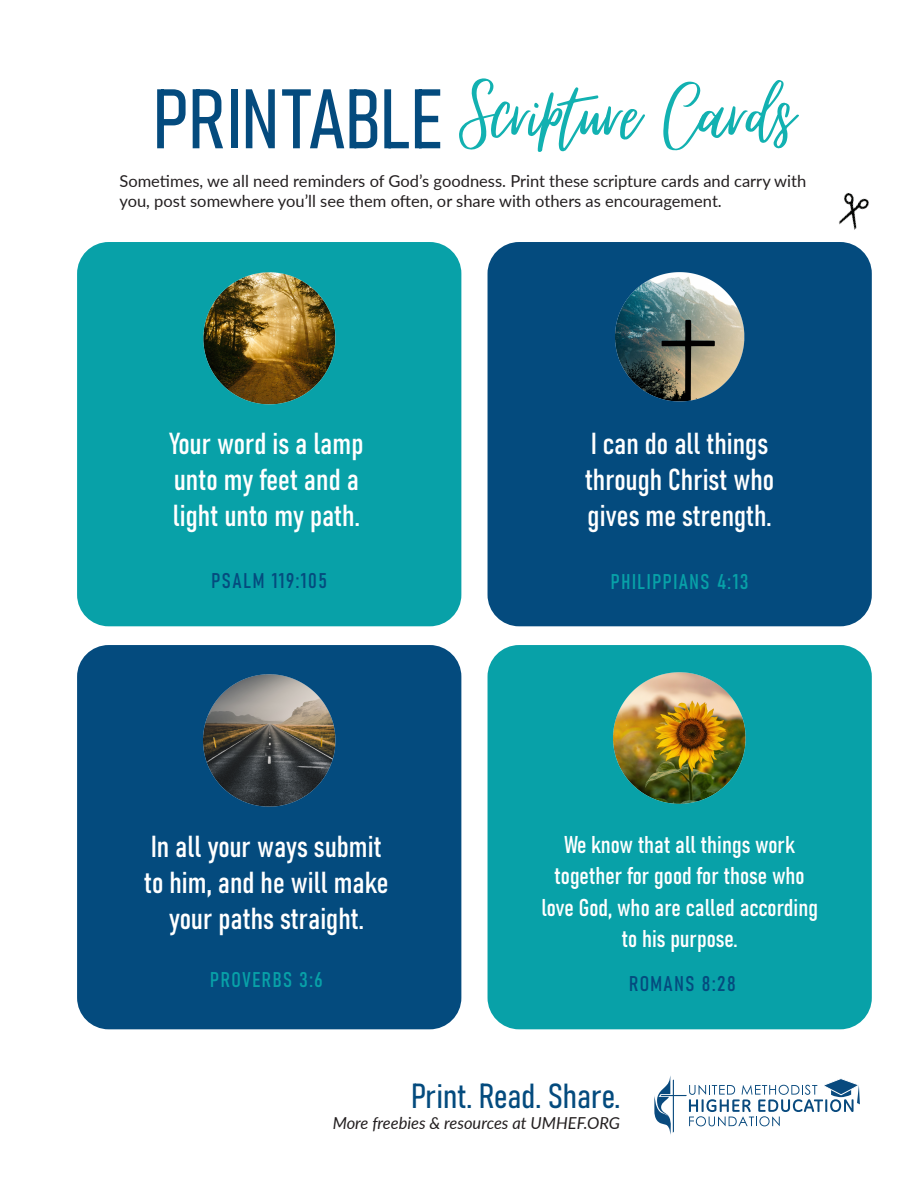
<style>
.page{position:relative;width:918px;height:1188px;background:#fff}
.page>*{position:absolute;margin:0;border:0;box-sizing:border-box;transform-origin:0 0}
.t1{font:108px "Virtual";color:#12b1b1}
.t2{font:34.35px "Bahnschrift";color:#044b7e}
.t3{font:30px/36px "Bahnschrift";color:#fff}
.t4{font:24px/31.5px "Bahnschrift";color:#fff;text-align:center}
.t5{font:21px "Bahnschrift";letter-spacing:.075em;color:#08a1a8}
.t6{font:21px "Bahnschrift";letter-spacing:.075em;color:#044b7e}
.t7{font:16.5px/19.5px "Lato";color:#231f20}
.t8{font:italic 16.5px "Lato";color:#231f20}
.s1{font-family:"Bahnschrift";font-size:83.1px;color:#044b7e}
</style>
<div class="page">
<div style="left:80px;top:245px;width:378px;height:378px;background:#08a1a8;border-radius:29px"></div>
<div style="left:77px;top:242px;width:384px;height:384px;border:6px solid #08a1a8;border-radius:29px"></div>
<div style="left:491px;top:245px;width:378px;height:378px;background:#044b7e;border-radius:29px"></div>
<div style="left:488px;top:242px;width:384px;height:384px;border:6px solid #044b7e;border-radius:29px"></div>
<div style="left:80px;top:648px;width:378px;height:378px;background:#044b7e;border-radius:29px"></div>
<div style="left:77px;top:645px;width:384px;height:384px;border:6px solid #044b7e;border-radius:29px"></div>
<div style="left:491px;top:648px;width:378px;height:378px;background:#08a1a8;border-radius:29px"></div>
<div style="left:488px;top:645px;width:384px;height:384px;border:6px solid #08a1a8;border-radius:29px"></div>
<svg style="left:654px;top:1076px;width:206px;height:59px"></svg>
<img style="left:203px;top:273px;width:132px;height:131px">
<img style="left:615px;top:273px;width:129px;height:128px">
<img style="left:203px;top:675px;width:132px;height:132px">
<img style="left:614px;top:672px;width:132px;height:132px">
<img style="left:839px;top:193px;width:30px;height:37px">
<h1 class="t1" style="left:153px;top:62px;width:644px"><span class="s1">PRINTABLE</span> Scripture Cards</h1>
<p class="t7" style="left:120px;top:171px;width:688px">Sometimes, we all need reminders of God’s goodness. Print these scripture cards and carry with you, post somewhere you’ll see them often, or share with others as encouragement.</p>
<h3 class="t3" style="left:169px;top:423px;width:196px">Your word is a lamp unto my feet and a light unto my path.</h3>
<p class="t6" style="left:211px;top:565px;width:117px">PSALM 119:105</p>
<h3 class="t3" style="left:144px;top:826px;width:246px;text-align:center">In all your ways submit to him, and he will make your paths straight.</h3>
<p class="t5" style="left:210px;top:964px;width:114px">PROVERBS 3:6</p>
<h3 class="t3" style="left:585px;top:423px;width:191px">I can do all things through Christ who gives me strength.</h3>
<p class="t5" style="left:611px;top:565px;width:139px">PHILIPPIANS 4:13</p>
<h3 class="t4" style="left:541px;top:827px;width:278px">We know that all things work together for good for those who love God, who are called according to his purpose.</h3>
<p class="t6" style="left:629px;top:968px;width:108px">ROMANS 8:28</p>
<h2 class="t2" style="left:411px;top:1070px;width:210px">Print. Read. Share.</h2>
<p class="t8" style="left:333px;top:1111px;width:289px">More freebies &amp; resources at UMHEF.ORG</p>
</div>
